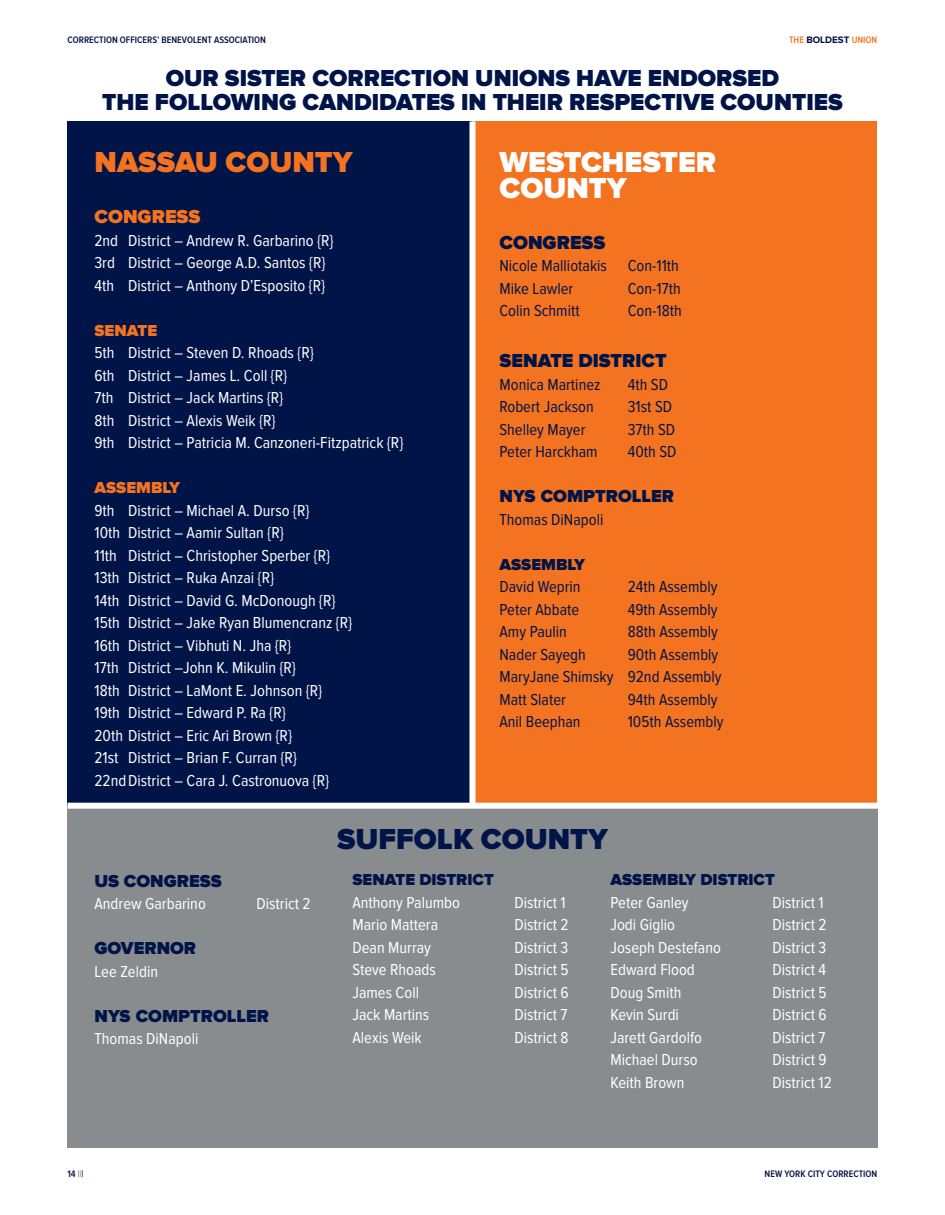
<style>
.page{position:relative;width:945px;height:1215px;background:#fff}
.page>*{position:absolute;margin:0;border:0;box-sizing:border-box;transform-origin:0 0}
.t1{font:900 30px/25.5px "Proxima Nova";color:#fff}
.t2{font:900 30px "Proxima Nova";color:#001447}
.t3{font:900 30px "Proxima Nova";color:#f47321}
.t4{font:900 24px/24px "Proxima Nova";color:#001447;text-align:center}
.t5{font:900 19.5px "Proxima Nova";color:#001447}
.t6{font:900 19.5px "Proxima Nova";color:#f47321}
.t7{font:900 18px "Proxima Nova";color:#001447}
.t8{font:16.5px/22.5px "Proxima Nova Cond";color:#fff}
.t9{font:16.5px/22.5px "Proxima Nova Cond";color:#001447}
.t10{font:900 16.5px "Proxima Nova";color:#001447}
.t11{font:900 16.5px "Proxima Nova";color:#f47321}
.t12{font:600 9.75px "Proxima Nova Cond";color:#030e46}
.t13{font:600 9.75px "Proxima Nova Cond";color:#f47321}
.s1{font-family:"Proxima Nova";font-weight:700;color:#030e46}
.s2{color:#64696d}
.s3{color:#f47321}
</style>
<div class="page">
<div style="left:68px;top:122px;width:404px;height:684px;background:#001447"></div>
<div style="left:68px;top:806px;width:810px;height:341px;background:#888c8f"></div>
<div style="left:472px;top:122px;width:406px;height:684px;background:#f47321"></div>
<div style="left:68px;top:803px;width:815px;height:6px;background:#fff"></div>
<div style="left:469px;top:121px;width:6px;height:685px;background:#fff"></div>
<p class="t12" style="left:67px;top:37px;width:200px">CORRECTION OFFICERS’ BENEVOLENT ASSOCIATION</p>
<p class="t13" style="left:789px;top:37px;width:90px">THE <span class="s1">BOLDEST</span> UNION</p>
<h2 class="t4" style="left:102px;top:69px;width:742px">OUR SISTER CORRECTION UNIONS HAVE ENDORSED<br>THE FOLLOWING CANDIDATES IN THEIR RESPECTIVE COUNTIES</h2>
<h1 class="t3" style="left:94px;top:152px;width:260px">NASSAU COUNTY</h1>
<p class="t6" style="left:94px;top:210px;width:108px">CONGRESS</p>
<p class="t8" style="left:94px;top:230px;width:240px">2nd District – Andrew R. Garbarino {R}<br>3rd District – George A.D. Santos {R}<br>4th District – Anthony D’Esposito {R}</p>
<p class="t11" style="left:94px;top:325px;width:64px">SENATE</p>
<p class="t8" style="left:94px;top:343px;width:310px">5th District – Steven D. Rhoads {R}<br>6th District – James L. Coll {R}<br>7th District – Jack Martins {R}<br>8th District – Alexis Weik {R}<br>9th District – Patricia M. Canzoneri-Fitzpatrick {R}</p>
<p class="t11" style="left:94px;top:482px;width:87px">ASSEMBLY</p>
<p class="t8" style="left:94px;top:501px;width:259px">9th District – Michael A. Durso {R}<br>10th District – Aamir Sultan {R}<br>11th District – Christopher Sperber {R} 13th District – Ruka Anzai {R}<br>14th District – David G. McDonough {R} 15th District – Jake Ryan Blumencranz {R} 16th District – Vibhuti N. Jha {R}<br>17th District –John K. Mikulin {R}<br>18th District – LaMont E. Johnson {R}<br>19th District – Edward P. Ra {R}<br>20th District – Eric Ari Brown {R}<br>21st District – Brian F. Curran {R}<br>22nd District – Cara J. Castronuova {R}</p>
<h1 class="t1" style="left:500px;top:152px;width:218px">WESTCHESTER<br>COUNTY</h1>
<p class="t5" style="left:500px;top:236px;width:108px">CONGRESS</p>
<p class="t9" style="left:500px;top:256px;width:109px">Nicole Malliotakis</p>
<p class="t9" style="left:628px;top:256px;width:53px">Con-11th</p>
<p class="t9" style="left:500px;top:278px;width:75px">Mike Lawler</p>
<p class="t9" style="left:628px;top:278px;width:55px">Con-17th</p>
<p class="t9" style="left:500px;top:301px;width:82px">Colin Schmitt</p>
<p class="t9" style="left:628px;top:301px;width:56px">Con-18th</p>
<p class="t5" style="left:500px;top:354px;width:169px">SENATE DISTRICT</p>
<p class="t9" style="left:500px;top:374px;width:102px">Monica Martinez</p>
<p class="t9" style="left:628px;top:374px;width:42px">4th SD</p>
<p class="t9" style="left:500px;top:397px;width:96px">Robert Jackson</p>
<p class="t9" style="left:628px;top:397px;width:46px">31st SD</p>
<p class="t9" style="left:500px;top:419px;width:87px">Shelley Mayer</p>
<p class="t9" style="left:628px;top:419px;width:49px">37th SD</p>
<p class="t9" style="left:500px;top:442px;width:100px">Peter Harckham</p>
<p class="t9" style="left:628px;top:442px;width:50px">40th SD</p>
<p class="t7" style="left:500px;top:490px;width:176px">NYS COMPTROLLER</p>
<p class="t9" style="left:500px;top:509px;width:105px">Thomas DiNapoli</p>
<p class="t10" style="left:500px;top:559px;width:87px">ASSEMBLY</p>
<p class="t9" style="left:500px;top:577px;width:83px">David Weprin</p>
<p class="t9" style="left:628px;top:577px;width:91px">24th Assembly</p>
<p class="t9" style="left:500px;top:599px;width:81px">Peter Abbate</p>
<p class="t9" style="left:628px;top:599px;width:91px">49th Assembly</p>
<p class="t9" style="left:500px;top:622px;width:69px">Amy Paulin</p>
<p class="t9" style="left:628px;top:622px;width:92px">88th Assembly</p>
<p class="t9" style="left:500px;top:644px;width:88px">Nader Sayegh</p>
<p class="t9" style="left:500px;top:644px;width:224px;text-indent:128px">90th Assembly<br>MaryJane Shimsky 92nd Assembly<br>Matt Slater</p>
<p class="t9" style="left:628px;top:689px;width:91px">94th Assembly</p>
<p class="t9" style="left:500px;top:712px;width:83px">Anil Beephan</p>
<p class="t9" style="left:628px;top:712px;width:97px">105th Assembly</p>
<p class="t7" style="left:94px;top:875px;width:129px">US CONGRESS</p>
<p class="t8" style="left:94px;top:894px;width:113px">Andrew Garbarino</p>
<p class="t8" style="left:256px;top:894px;width:56px">District 2</p>
<p class="t7" style="left:94px;top:942px;width:103px">GOVERNOR</p>
<p class="t8" style="left:94px;top:961px;width:65px">Lee Zeldin</p>
<p class="t7" style="left:94px;top:1010px;width:176px">NYS COMPTROLLER</p>
<p class="t8" style="left:94px;top:1029px;width:105px">Thomas DiNapoli</p>
<h1 class="t2" style="left:337px;top:829px;width:272px">SUFFOLK COUNTY</h1>
<p class="t10" style="left:352px;top:874px;width:143px">SENATE DISTRICT</p>
<p class="t8" style="left:352px;top:893px;width:109px">Anthony Palumbo</p>
<p class="t8" style="left:514px;top:893px;width:53px">District 1</p>
<p class="t8" style="left:352px;top:915px;width:87px">Mario Mattera</p>
<p class="t8" style="left:514px;top:915px;width:56px">District 2</p>
<p class="t8" style="left:352px;top:938px;width:80px">Dean Murray</p>
<p class="t8" style="left:514px;top:938px;width:55px">District 3</p>
<p class="t8" style="left:352px;top:960px;width:85px">Steve Rhoads</p>
<p class="t8" style="left:514px;top:960px;width:56px">District 5</p>
<p class="t8" style="left:352px;top:983px;width:68px">James Coll</p>
<p class="t8" style="left:514px;top:983px;width:56px">District 6</p>
<p class="t8" style="left:352px;top:1005px;width:78px">Jack Martins</p>
<p class="t8" style="left:514px;top:1005px;width:55px">District 7</p>
<p class="t8" style="left:352px;top:1028px;width:71px">Alexis Weik</p>
<p class="t8" style="left:514px;top:1028px;width:56px">District 8</p>
<p class="t10" style="left:610px;top:874px;width:166px">ASSEMBLY DISTRICT</p>
<p class="t8" style="left:610px;top:893px;width:80px">Peter Ganley</p>
<p class="t8" style="left:772px;top:893px;width:53px">District 1</p>
<p class="t8" style="left:610px;top:915px;width:66px">Jodi Giglio</p>
<p class="t8" style="left:772px;top:915px;width:56px">District 2</p>
<p class="t8" style="left:610px;top:938px;width:112px">Joseph Destefano</p>
<p class="t8" style="left:772px;top:938px;width:55px">District 3</p>
<p class="t8" style="left:610px;top:960px;width:86px">Edward Flood</p>
<p class="t8" style="left:772px;top:960px;width:55px">District 4</p>
<p class="t8" style="left:610px;top:983px;width:72px">Doug Smith</p>
<p class="t8" style="left:772px;top:983px;width:56px">District 5</p>
<p class="t8" style="left:610px;top:1005px;width:70px">Kevin Surdi</p>
<p class="t8" style="left:772px;top:1005px;width:56px">District 6</p>
<p class="t8" style="left:610px;top:1028px;width:93px">Jarett Gardolfo</p>
<p class="t8" style="left:772px;top:1028px;width:55px">District 7</p>
<p class="t8" style="left:610px;top:1050px;width:89px">Michael Durso</p>
<p class="t8" style="left:772px;top:1050px;width:56px">District 9</p>
<p class="t8" style="left:610px;top:1073px;width:76px">Keith Brown</p>
<p class="t8" style="left:772px;top:1073px;width:61px">District 12</p>
<p class="t12" style="left:67px;top:1171px;width:18px">14 <span class="s2">|</span><span class="s3">|</span>|</p>
<p class="t12" style="left:765px;top:1171px;width:114px">NEW YORK CITY CORRECTION</p>
</div>
